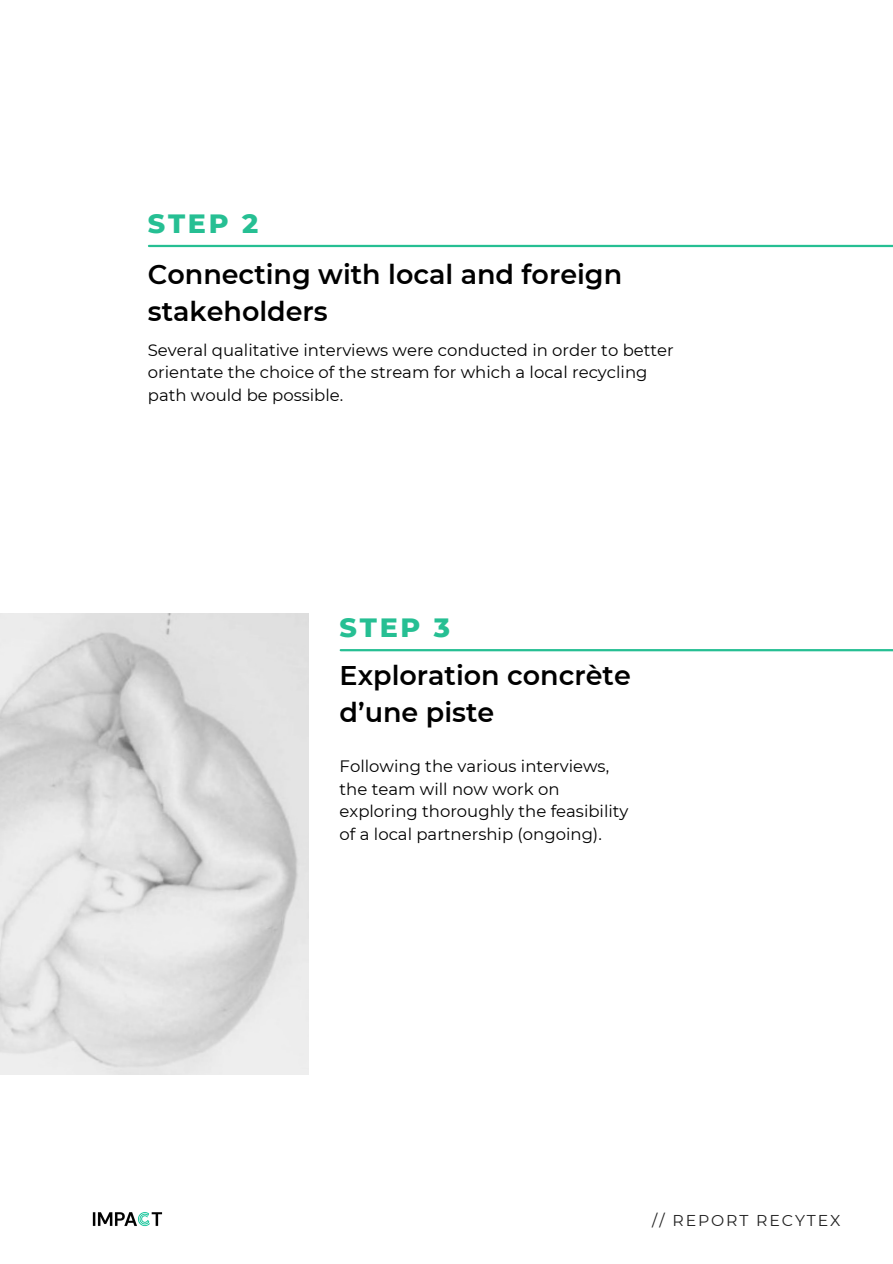
<style>
.page{position:relative;width:893px;height:1264px;background:#fff}
.page>*{position:absolute;margin:0;border:0;box-sizing:border-box;transform-origin:0 0}
.t1{font:600 27px/37px "Montserrat";color:#000}
.t2{font:800 27px "Montserrat";letter-spacing:.1em;color:#26bf93}
.t3{font:16.5px/22.5px "Montserrat";color:#000}
.t4{font:15.75px "Montserrat";letter-spacing:.12em;color:#202020}
</style>
<div class="page">
<img style="left:93px;top:1212px;width:69px;height:14px">
<hr style="left:149px;top:245px;width:743px;height:2px;background:#26bf93">
<hr style="left:341px;top:649px;width:551px;height:2px;background:#26bf93">
<img style="left:0;top:613px;width:308px;height:461px">
<p class="t2" style="left:148px;top:207px;width:112px">STEP 2</p>
<p class="t1" style="left:148px;top:255px;width:476px">Connecting with local and foreign stakeholders</p>
<p class="t3" style="left:148px;top:338px;width:527px">Several qualitative interviews were conducted in order to better orientate the choice of the stream for which a local recycling path would be possible.</p>
<p class="t2" style="left:339px;top:611px;width:112px">STEP 3</p>
<p class="t1" style="left:339px;top:656px;width:293px">Exploration concrète d’une piste</p>
<p class="t3" style="left:339px;top:755px;width:290px">Following the various interviews, the team will now work on exploring thoroughly the feasibility of a local partnership (ongoing).</p>
<p class="t4" style="left:652px;top:1210px;width:190px">// REPORT RECYTEX</p>
</div>
